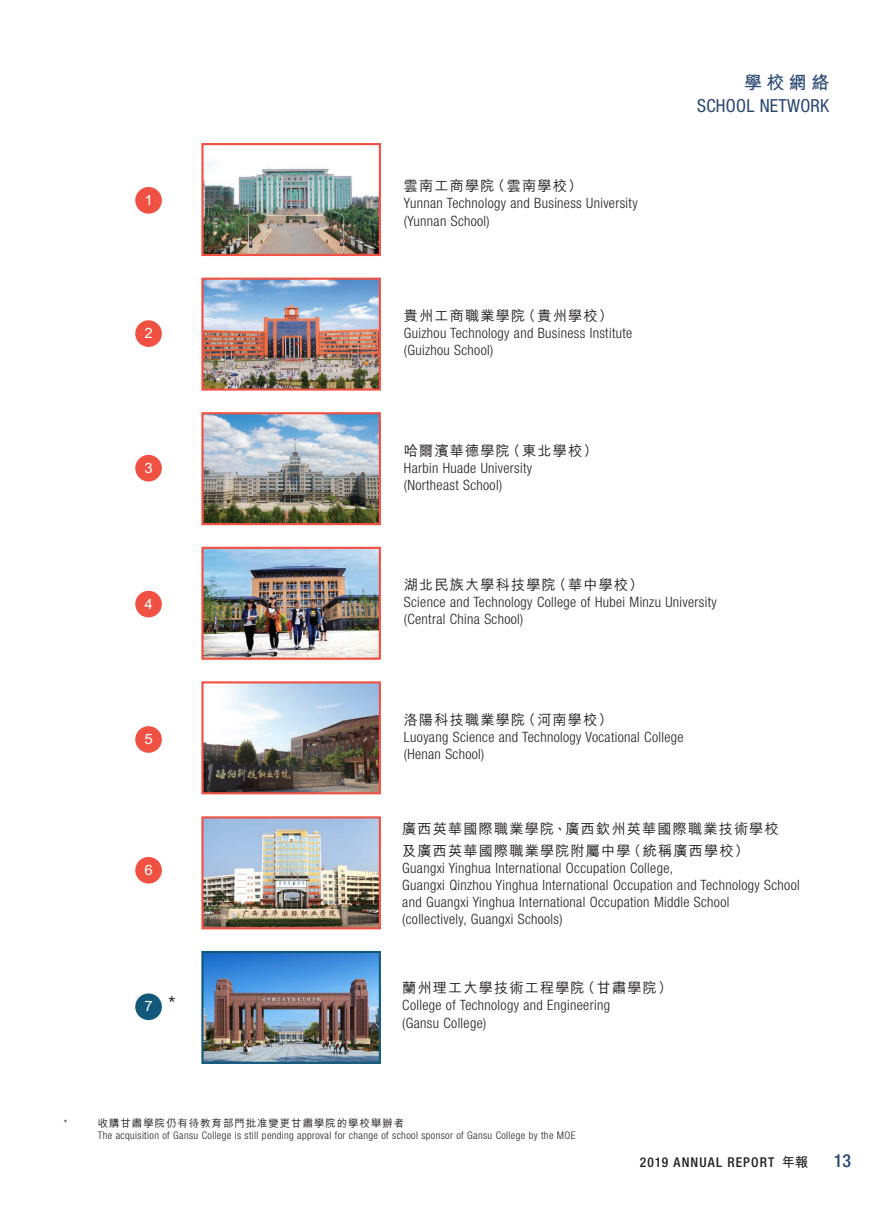
<style>
.page{position:relative;width:893px;height:1212px;background:#fff}
.page>*{position:absolute;margin:0;border:0;box-sizing:border-box;transform-origin:0 0}
.t1{font:300 condensed 22.5px "Helvetica Neue LT Std";color:#231f20}
.t2{font:condensed 18px "Helvetica Neue LT Std";letter-spacing:.015em;color:#2a4771}
.t3{font:700 18px "M Hei HK";color:#2a4771}
.t4{font:500 condensed 18px "Helvetica Neue LT Std";color:#2a4771}
.t5{font:300 condensed 14.25px/17.1px "Helvetica Neue LT Std";letter-spacing:.025em;color:#231f20}
.t6{font:500 14.25px/21.3px "M Hei HK";letter-spacing:.075em;color:#231f20}
.t7{font:500 14.25px "M Hei HK";color:#fff;scale:1.05 1}
.t8{font:500 condensed 13.5px "Helvetica Neue LT Std";letter-spacing:.08em;color:#231f20}
.t9{font:300 condensed 10.5px "Helvetica Neue LT Std";letter-spacing:.035em;color:#231f20}
.t10{font:500 10.5px "M Hei HK";letter-spacing:.085em;color:#231f20}
.s1{font-family:"M Hei HK";font-weight:700;font-stretch:normal}
</style>
<div class="page">
<img style="left:204px;top:162px;width:174px;height:91px">
<div style="left:201px;top:143px;width:180px;height:113px;border:2px solid #f05142"></div>
<div style="left:135px;top:187px;width:27px;height:27px;background:#f05142;border-radius:50%"></div>
<img style="left:204px;top:281px;width:174px;height:107px">
<div style="left:201px;top:278px;width:180px;height:113px;border:2px solid #f05142"></div>
<div style="left:135px;top:320px;width:27px;height:27px;background:#f05142;border-radius:50%"></div>
<img style="left:204px;top:415px;width:174px;height:107px">
<div style="left:201px;top:412px;width:180px;height:113px;border:2px solid #f05142"></div>
<div style="left:135px;top:455px;width:27px;height:26px;background:#f05142;border-radius:50%"></div>
<img style="left:204px;top:550px;width:174px;height:107px">
<div style="left:201px;top:547px;width:180px;height:113px;border:2px solid #f05142"></div>
<div style="left:135px;top:591px;width:27px;height:26px;background:#f05142;border-radius:50%"></div>
<img style="left:204px;top:684px;width:174px;height:107px">
<div style="left:201px;top:681px;width:180px;height:113px;border:2px solid #f05142"></div>
<div style="left:135px;top:726px;width:27px;height:27px;background:#f05142;border-radius:50%"></div>
<img style="left:204px;top:819px;width:174px;height:107px">
<div style="left:201px;top:816px;width:180px;height:113px;border:2px solid #f05142"></div>
<img style="left:204px;top:954px;width:174px;height:107px">
<div style="left:201px;top:951px;width:180px;height:113px;border:2px solid #11587b"></div>
<div style="left:135px;top:857px;width:27px;height:26px;background:#f05142;border-radius:50%"></div>
<div style="left:135px;top:993px;width:27px;height:27px;background:#11587b;border-radius:50%"></div>
<p class="t7" style="left:144px;top:189px;width:9px">1</p>
<p class="t7" style="left:144px;top:323px;width:9px">2</p>
<p class="t7" style="left:144px;top:457px;width:9px">3</p>
<p class="t7" style="left:144px;top:593px;width:9px">4</p>
<p class="t7" style="left:144px;top:728px;width:9px">5</p>
<p class="t7" style="left:144px;top:859px;width:9px">6</p>
<p class="t7" style="left:144px;top:996px;width:9px">7</p>
<h1 class="t1" style="left:168px;top:991px;width:9px">*</h1>
<p class="t6" style="left:404px;top:174px;width:180px">雲南工商學院（雲南學校）</p>
<p class="t5" style="left:404px;top:195px;width:235px">Yunnan Technology and Business University (Yunnan School)</p>
<p class="t6" style="left:404px;top:304px;width:210px">貴州工商職業學院（貴州學校）</p>
<p class="t5" style="left:404px;top:324px;width:230px">Guizhou Technology and Business Institute (Guizhou School)</p>
<p class="t6" style="left:404px;top:439px;width:195px">哈爾濱華德學院（東北學校）</p>
<p class="t5" style="left:404px;top:459px;width:130px">Harbin Huade University (Northeast School)</p>
<p class="t3" style="left:744px;top:69px;width:87px">學校網絡</p>
<p class="t2" style="left:697px;top:95px;width:134px">SCHOOL NETWORK</p>
<p class="t6" style="left:404px;top:573px;width:241px">湖北民族大學科技學院（華中學校）</p>
<p class="t5" style="left:404px;top:593px;width:314px">Science and Technology College of Hubei Minzu University (Central China School)</p>
<p class="t6" style="left:404px;top:707px;width:210px">洛陽科技職業學院（河南學校）</p>
<p class="t5" style="left:404px;top:728px;width:281px">Luoyang Science and Technology Vocational College (Henan School)</p>
<p class="t6" style="left:402px;top:817px;width:378px">廣西英華國際職業學院、廣西欽州英華國際職業技術學校及廣西英華國際職業學院附屬中學（統稱廣西學校）</p>
<p class="t5" style="left:402px;top:859px;width:399px">Guangxi Yinghua International Occupation College,<br>Guangxi Qinzhou Yinghua International Occupation and Technology School and Guangxi Yinghua International Occupation Middle School<br>(collectively, Guangxi Schools)</p>
<p class="t6" style="left:402px;top:976px;width:272px">蘭州理工大學技術工程學院（甘肅學院）</p>
<p class="t5" style="left:402px;top:997px;width:209px">College of Technology and Engineering (Gansu College)</p>
<p class="t9" style="left:64px;top:1117px;width:5px">*</p>
<p class="t10" style="left:98px;top:1115px;width:308px">收購甘肅學院仍有待教育部門批准變更甘肅學院的學校舉辦者</p>
<p class="t9" style="left:98px;top:1130px;width:479px">The acquisition of Gansu College is still pending approval for change of school sponsor of Gansu College by the MOE</p>
<p class="t8" style="left:640px;top:1154px;width:170px">2019 ANNUAL REPORT <span class="s1">年報</span></p>
<p class="t4" style="left:834px;top:1150px;width:19px">13</p>
</div>
